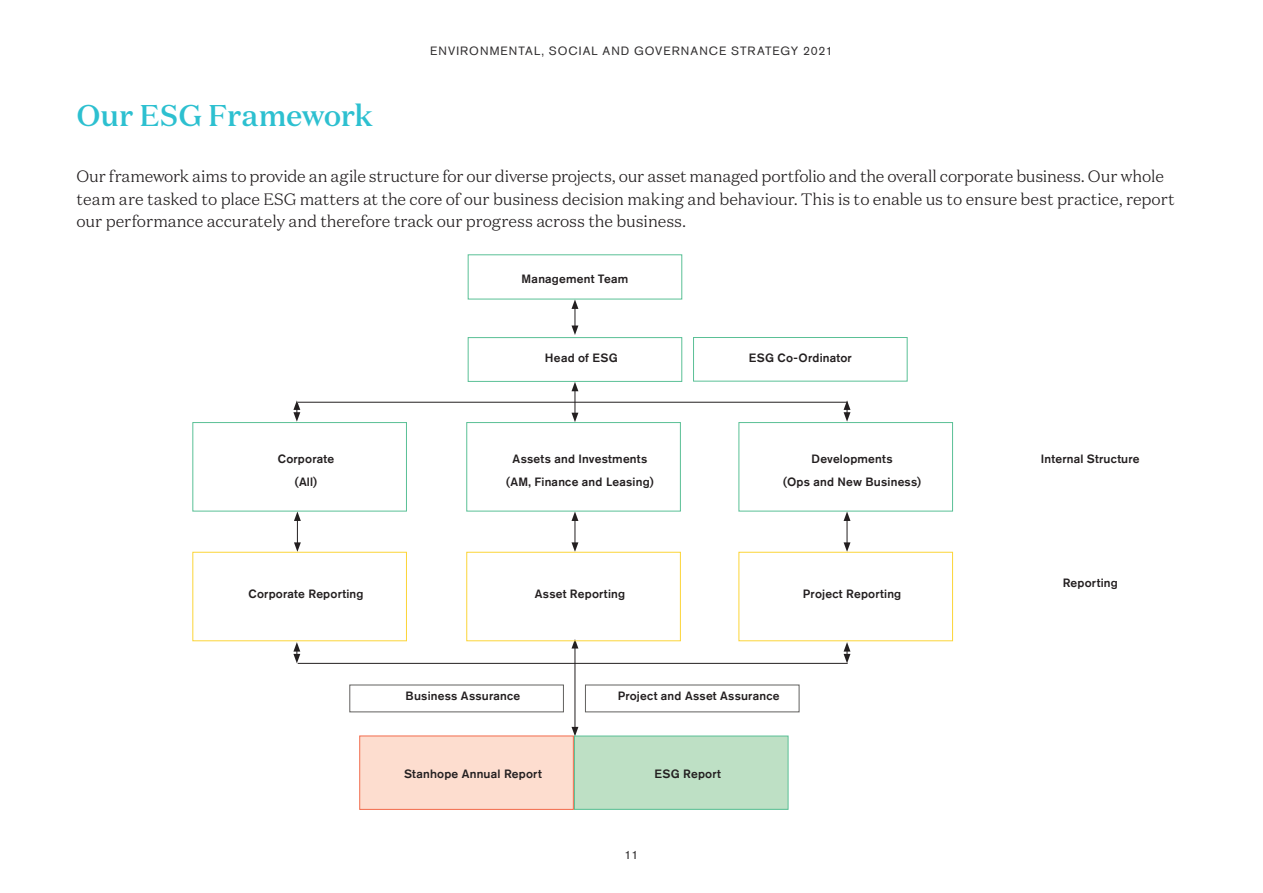
<style>
.page{position:relative;width:1263px;height:893px;background:#fff}
.page>*{position:absolute;margin:0;border:0;box-sizing:border-box;transform-origin:0 0}
.t1{font:500 30px "Domaine Text";letter-spacing:-.01em;color:#2dc0d0}
.t2{font:300 16.5px/22.5px "Domaine Text";letter-spacing:-.01em;color:#231f20}
.t3{font:500 12px/22.5px "Akzidenz Grotesk Std";letter-spacing:.015em;color:#231f20;text-align:center}
.t4{font:12px "Akzidenz Grotesk Std";letter-spacing:.09em;color:#312f30}
</style>
<div class="page">
<svg style="left:571px;top:299px;width:7px;height:36px"></svg>
<svg style="left:571px;top:382px;width:7px;height:40px"></svg>
<svg style="left:571px;top:511px;width:7px;height:41px"></svg>
<hr style="left:575px;top:646px;width:1px;height:83px;background:#231f20">
<svg style="left:571px;top:727px;width:7px;height:9px"></svg>
<svg style="left:571px;top:641px;width:7px;height:7px"></svg>
<svg style="left:843px;top:511px;width:7px;height:41px"></svg>
<svg style="left:843px;top:642px;width:7px;height:21px"></svg>
<svg style="left:843px;top:400px;width:7px;height:22px"></svg>
<svg style="left:293px;top:642px;width:7px;height:21px"></svg>
<svg style="left:293px;top:400px;width:7px;height:22px"></svg>
<svg style="left:294px;top:511px;width:7px;height:41px"></svg>
<div style="left:468px;top:254px;width:214px;height:45px;border:1px solid #5ac096"></div>
<div style="left:468px;top:337px;width:214px;height:45px;border:1px solid #5ac096"></div>
<div style="left:466px;top:422px;width:215px;height:89px;border:1px solid #5ac096"></div>
<div style="left:466px;top:552px;width:215px;height:89px;border:1px solid #fcd538"></div>
<div style="left:360px;top:736px;width:213px;height:73px;background:#fdddcf"></div>
<div style="left:359px;top:736px;width:215px;height:74px;border:1px solid #f26c4d"></div>
<div style="left:574px;top:736px;width:214px;height:73px;background:#bee0c5"></div>
<div style="left:574px;top:736px;width:214px;height:74px;border:1px solid #5ac096"></div>
<div style="left:738px;top:422px;width:215px;height:89px;border:1px solid #5ac096"></div>
<div style="left:738px;top:552px;width:215px;height:89px;border:1px solid #fcd538"></div>
<div style="left:192px;top:422px;width:215px;height:89px;border:1px solid #5ac096"></div>
<div style="left:192px;top:552px;width:215px;height:89px;border:1px solid #fcd538"></div>
<div style="left:693px;top:337px;width:214px;height:44px;border:1px solid #5ac096"></div>
<hr style="left:298px;top:663px;width:550px;height:1px;background:#231f20">
<hr style="left:298px;top:402px;width:550px;height:1px;background:#231f20">
<h1 class="t1" style="left:77px;top:96px;width:298px">Our ESG Framework</h1>
<p class="t4" style="left:430px;top:44px;width:404px">ENVIRONMENTAL, SOCIAL AND GOVERNANCE STRATEGY 2021</p>
<p class="t2" style="left:77px;top:165px;width:1100px">Our framework aims to provide an agile structure for our diverse projects, our asset managed portfolio and the overall corporate business. Our whole team are tasked to place ESG matters at the core of our business decision making and behaviour. This is to enable us to ensure best practice, report our performance accurately and therefore track our progress across the business.</p>
<p class="t3" style="left:278px;top:448px;width:58px">Corporate (All)</p>
<p class="t3" style="left:248px;top:583px;width:117px">Corporate Reporting</p>
<p class="t3" style="left:522px;top:268px;width:108px">Management Team</p>
<p class="t3" style="left:545px;top:346px;width:74px">Head of ESG</p>
<p class="t3" style="left:749px;top:346px;width:105px">ESG Co-Ordinator</p>
<p class="t3" style="left:506px;top:448px;width:149px">Assets and Investments (AM, Finance and Leasing)</p>
<p class="t3" style="left:783px;top:448px;width:139px">Developments<br>(Ops and New Business)</p>
<p class="t3" style="left:535px;top:583px;width:92px">Asset Reporting</p>
<p class="t3" style="left:803px;top:583px;width:100px">Project Reporting</p>
<p class="t3" style="left:406px;top:684px;width:116px">Business Assurance</p>
<p class="t3" style="left:618px;top:684px;width:163px">Project and Asset Assurance</p>
<p class="t3" style="left:404px;top:763px;width:139px">Stanhope Annual Report</p>
<p class="t3" style="left:654px;top:763px;width:68px">ESG Report</p>
<p class="t4" style="left:625px;top:848px;width:15px">11</p>
<p class="t3" style="left:1041px;top:448px;width:100px">Internal Structure</p>
<p class="t3" style="left:1063px;top:571px;width:57px">Reporting</p>
</div>
